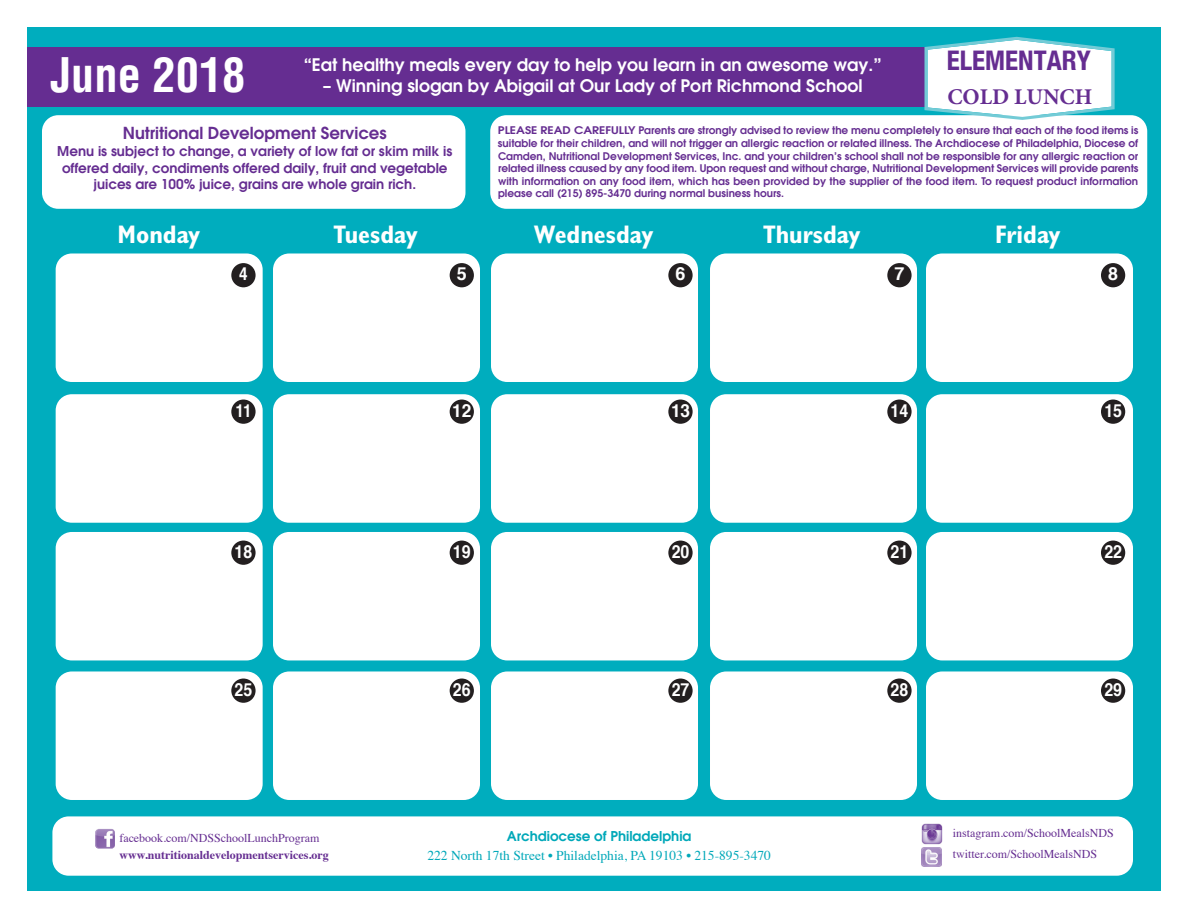
<style>
.page{position:relative;width:1188px;height:918px;background:#fff}
.page>*{position:absolute;margin:0;border:0;box-sizing:border-box;transform-origin:0 0}
.t1{font:700 condensed 46.5px "Helvetica";color:#fff}
.t2{font:700 condensed 27px "Helvetica Neue";color:#652d91}
.t3{font:700 condensed 25.5px "Gill Sans";color:#fff}
.t4{font:700 22.5px "Minion Pro";color:#652d91}
.t5{font:700 18px "Helvetica";color:#fff;scale:.89 1}
.t6{font:700 18px "Helvetica";color:#fff}
.t7{font:700 18px "Helvetica";color:#fff;scale:.96 1}
.t8{font:700 18px "Helvetica";color:#fff;scale:.85 1}
.t9{font:600 17.25px "Avant Garde";color:#fff}
.t10{font:600 16.5px "Avant Garde";color:#652d91}
.t11{font:600 13.5px/16.2px "Avant Garde";color:#652d91;text-align:center}
.t12{font:13.5px "Times";color:#00a8b9}
.t13{font:600 13.5px "Avant Garde";color:#00a8b9}
.t14{font:12px/21px "Times";color:#652d91}
.t15{font:700 12px "Times";color:#652d91}
.t16{font:600 10.5px/12.6px "Avant Garde";color:#652d91;text-align:justify;scale:1.14 1}
</style>
<div class="page">
<div style="left:27px;top:27px;width:1134px;height:864px;background:#00adbe"></div>
<div style="left:27px;top:47px;width:897px;height:60px;background:#652d91"></div>
<div style="left:490px;top:115px;width:657px;height:94px;background:#fff;border-radius:16px"></div>
<div style="left:42px;top:115px;width:423px;height:94px;background:#fff;border-radius:16px"></div>
<svg style="left:924px;top:37px;width:191px;height:83px;background:#dbf2f5"></svg>
<div style="left:56px;top:254px;width:207px;height:128px;background:#fff;border-radius:16px"></div>
<div style="left:273px;top:254px;width:207px;height:128px;background:#fff;border-radius:16px"></div>
<div style="left:491px;top:254px;width:207px;height:128px;background:#fff;border-radius:16px"></div>
<div style="left:710px;top:254px;width:207px;height:128px;background:#fff;border-radius:16px"></div>
<div style="left:926px;top:254px;width:207px;height:128px;background:#fff;border-radius:16px"></div>
<div style="left:56px;top:394px;width:207px;height:129px;background:#fff;border-radius:16px"></div>
<div style="left:273px;top:394px;width:207px;height:129px;background:#fff;border-radius:16px"></div>
<div style="left:491px;top:394px;width:207px;height:129px;background:#fff;border-radius:16px"></div>
<div style="left:710px;top:394px;width:207px;height:129px;background:#fff;border-radius:16px"></div>
<div style="left:926px;top:394px;width:207px;height:129px;background:#fff;border-radius:16px"></div>
<div style="left:56px;top:532px;width:207px;height:128px;background:#fff;border-radius:16px"></div>
<div style="left:273px;top:532px;width:207px;height:128px;background:#fff;border-radius:16px"></div>
<div style="left:491px;top:532px;width:207px;height:128px;background:#fff;border-radius:16px"></div>
<div style="left:710px;top:532px;width:207px;height:128px;background:#fff;border-radius:16px"></div>
<div style="left:926px;top:532px;width:207px;height:128px;background:#fff;border-radius:16px"></div>
<div style="left:56px;top:671px;width:207px;height:129px;background:#fff;border-radius:16px"></div>
<div style="left:273px;top:671px;width:207px;height:129px;background:#fff;border-radius:16px"></div>
<div style="left:491px;top:671px;width:207px;height:129px;background:#fff;border-radius:16px"></div>
<div style="left:710px;top:671px;width:207px;height:129px;background:#fff;border-radius:16px"></div>
<div style="left:926px;top:671px;width:207px;height:129px;background:#fff;border-radius:16px"></div>
<div style="left:231px;top:263px;width:25px;height:24px;background:#231f20;border-radius:50%"></div>
<div style="left:450px;top:263px;width:24px;height:24px;background:#231f20;border-radius:50%"></div>
<div style="left:668px;top:263px;width:25px;height:24px;background:#231f20;border-radius:50%"></div>
<div style="left:887px;top:263px;width:25px;height:24px;background:#231f20;border-radius:50%"></div>
<div style="left:1101px;top:263px;width:24px;height:24px;background:#231f20;border-radius:50%"></div>
<div style="left:231px;top:400px;width:25px;height:24px;background:#231f20;border-radius:50%"></div>
<div style="left:450px;top:400px;width:24px;height:24px;background:#231f20;border-radius:50%"></div>
<div style="left:668px;top:400px;width:25px;height:24px;background:#231f20;border-radius:50%"></div>
<div style="left:887px;top:400px;width:25px;height:24px;background:#231f20;border-radius:50%"></div>
<div style="left:1101px;top:400px;width:24px;height:24px;background:#231f20;border-radius:50%"></div>
<div style="left:231px;top:541px;width:25px;height:24px;background:#231f20;border-radius:50%"></div>
<div style="left:450px;top:541px;width:24px;height:24px;background:#231f20;border-radius:50%"></div>
<div style="left:668px;top:541px;width:25px;height:24px;background:#231f20;border-radius:50%"></div>
<div style="left:887px;top:541px;width:25px;height:24px;background:#231f20;border-radius:50%"></div>
<div style="left:1101px;top:541px;width:24px;height:24px;background:#231f20;border-radius:50%"></div>
<div style="left:231px;top:679px;width:25px;height:24px;background:#231f20;border-radius:50%"></div>
<div style="left:450px;top:679px;width:24px;height:24px;background:#231f20;border-radius:50%"></div>
<div style="left:668px;top:679px;width:25px;height:24px;background:#231f20;border-radius:50%"></div>
<div style="left:887px;top:679px;width:25px;height:24px;background:#231f20;border-radius:50%"></div>
<div style="left:1101px;top:679px;width:24px;height:24px;background:#231f20;border-radius:50%"></div>
<div style="left:52px;top:816px;width:1081px;height:60px;background:#fff;border-radius:16px"></div>
<img style="left:95px;top:829px;width:20px;height:20px">
<img style="left:921px;top:824px;width:21px;height:21px">
<img style="left:922px;top:847px;width:20px;height:20px">
<h2 class="t2" style="left:947px;top:38px;width:145px">ELEMENTARY</h2>
<h3 class="t4" style="left:947px;top:80px;width:147px">COLD LUNCH</h3>
<h1 class="t1" style="left:51px;top:46px;width:197px">June 2018</h1>
<h3 class="t10" style="left:123px;top:122px;width:265px">Nutritional Development Services</h3>
<p class="t11" style="left:57px;top:143px;width:397px">Menu is subject to change, a variety of low fat or skim milk is offered daily, condiments offered daily, fruit and vegetable juices are 100% juice, grains are whole grain rich.</p>
<h3 class="t9" style="left:304px;top:53px;width:580px">“Eat healthy meals every day to help you learn in an awesome way.”</h3>
<h3 class="t9" style="left:323px;top:74px;width:541px">– Winning slogan by Abigail at Our Lady of Port Richmond School</h3>
<p class="t16" style="left:498px;top:124px;width:563px">PLEASE READ CAREFULLY Parents are strongly advised to review the menu completely to ensure that each of the food items is suitable for their children, and will not trigger an allergic reaction or related illness. The Archdiocese of Philadelphia, Diocese of Camden, Nutritional Development Services, Inc. and your children’s school shall not be responsible for any allergic reaction or related illness caused by any food item. Upon request and without charge, Nutritional Development Services will provide parents with information on any food item, which has been provided by the supplier of the food item. To request product information please call (215) 895-3470 during normal business hours.</p>
<h3 class="t3" style="left:117px;top:219px;width:85px">Monday</h3>
<h3 class="t3" style="left:334px;top:219px;width:86px">Tuesday</h3>
<h3 class="t3" style="left:534px;top:219px;width:121px">Wednesday</h3>
<h3 class="t3" style="left:763px;top:219px;width:99px">Thursday</h3>
<h3 class="t3" style="left:995px;top:219px;width:67px">Friday</h3>
<h3 class="t8" style="left:239px;top:260px;width:12px">4</h3>
<h3 class="t6" style="left:457px;top:260px;width:12px">5</h3>
<h3 class="t6" style="left:676px;top:260px;width:12px">6</h3>
<h3 class="t6" style="left:895px;top:260px;width:12px">7</h3>
<h3 class="t6" style="left:1108px;top:260px;width:12px">8</h3>
<h3 class="t8" style="left:235px;top:396px;width:21px">11</h3>
<h3 class="t7" style="left:452px;top:396px;width:22px">12</h3>
<h3 class="t7" style="left:671px;top:396px;width:22px">13</h3>
<h3 class="t5" style="left:891px;top:396px;width:22px">14</h3>
<h3 class="t5" style="left:1104px;top:396px;width:22px">15</h3>
<h3 class="t5" style="left:234px;top:537px;width:22px">18</h3>
<h3 class="t5" style="left:453px;top:537px;width:22px">19</h3>
<h3 class="t5" style="left:672px;top:537px;width:22px">20</h3>
<h3 class="t5" style="left:891px;top:537px;width:22px">21</h3>
<h3 class="t5" style="left:1104px;top:537px;width:22px">22</h3>
<h3 class="t5" style="left:235px;top:675px;width:22px">25</h3>
<h3 class="t5" style="left:453px;top:675px;width:22px">26</h3>
<h3 class="t5" style="left:672px;top:675px;width:22px">27</h3>
<h3 class="t5" style="left:891px;top:675px;width:22px">28</h3>
<h3 class="t5" style="left:1104px;top:675px;width:22px">29</h3>
<p class="t14" style="left:119px;top:826px;width:202px">facebook.com/NDSSchoolLunchProgram</p>
<p class="t15" style="left:119px;top:844px;width:211px">www.nutritionaldevelopmentservices.org</p>
<p class="t13" style="left:507px;top:827px;width:186px">Archdiocese of Philadelphia</p>
<p class="t12" style="left:427px;top:843px;width:345px">222 North 17th Street • Philadelphia, PA 19103 • 215-895-3470</p>
<p class="t14" style="left:953px;top:822px;width:162px">instagram.com/SchoolMealsNDS twitter.com/SchoolMealsNDS</p>
</div>
